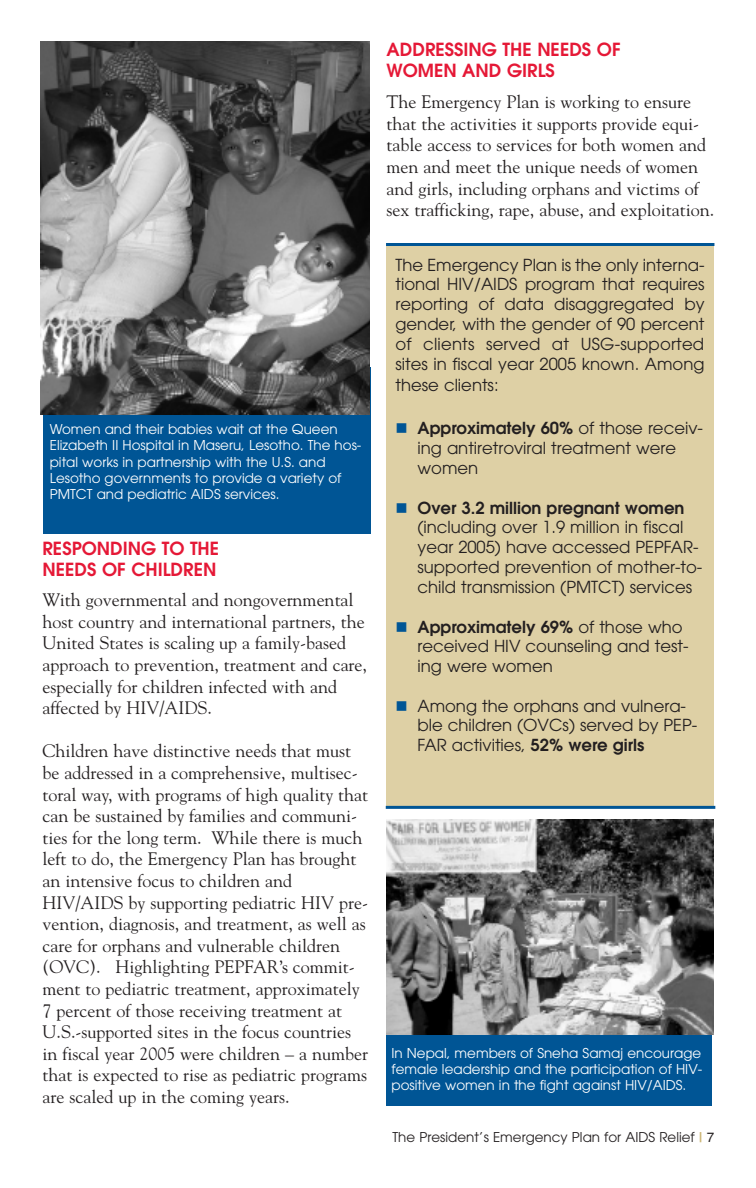
<style>
.page{position:relative;width:756px;height:1188px;background:#fff}
.page>*{position:absolute;margin:0;border:0;box-sizing:border-box;transform-origin:0 0}
.t1{font:18px/21.6px "Goudy";color:#231f20}
.t2{font:600 18px/21.6px "Avant Garde";color:#e51836}
.t3{font:16.5px/20px "Avant Garde";color:#231f20}
.t4{font:13.5px/16.2px "Avant Garde";color:#fff}
.t5{font:13.5px "Avant Garde";color:#231f20}
.s1{color:#005595}
.s2{font-weight:600}
.s3{font-family:"Helvetica";font-weight:700;color:#ccb576}
.s4{font-family:"Helvetica"}
</style>
<div class="page">
<div style="left:43px;top:367px;width:328px;height:166px;background:#005595"></div>
<div style="left:386px;top:995px;width:326px;height:110px;background:#005595"></div>
<img style="left:40px;top:41px;width:330px;height:374px">
<div style="left:386px;top:246px;width:328px;height:561px;background:#ded0a5"></div>
<hr style="left:386px;top:806px;width:329px;height:3px;background:#005595">
<hr style="left:386px;top:243px;width:328px;height:3px;background:#005595">
<img style="left:386px;top:820px;width:328px;height:214px">
<p class="t4" style="left:50px;top:422px;width:313px">Women and their babies wait at the Queen Elizabeth II Hospital in Maseru, Lesotho. The hos&shy;pital works in partnership with the U.S. and Lesotho governments to provide a variety of PMTCT and pediatric AIDS services.</p>
<p class="t2" style="left:43px;top:539px;width:178px">RESPONDING TO THE<br>NEEDS OF CHILDREN</p>
<p class="t1" style="left:43px;top:589px;width:326px">With governmental and nongovernmental host country and international partners, the United States is scaling up a family-based approach to prevention, treatment and care, especially for children infected with and affected by HIV/AIDS.</p>
<p class="t1" style="left:43px;top:740px;width:327px">Children have distinctive needs that must be addressed in a comprehensive, multisec&shy;toral way, with programs of high quality that can be sustained by families and communi&shy;ties for the long term. While there is much left to do, the Emergency Plan has brought an intensive focus to children and HIV/AIDS by supporting pediatric HIV pre&shy;vention, diagnosis, and treatment, as well as care for orphans and vulnerable children (OVC). Highlighting PEPFAR’s commit&shy;ment to pediatric treatment, approximately 7 percent of those receiving treatment at U.S.-supported sites in the focus countries in fiscal year 2005 were children – a number that is expected to rise as pediatric programs are scaled up in the coming years.</p>
<p class="t2" style="left:387px;top:40px;width:236px">ADDRESSING THE NEEDS OF<br>WOMEN AND GIRLS</p>
<p class="t1" style="left:387px;top:91px;width:329px">The Emergency Plan is working to ensure that the activities it supports provide equi&shy;table access to services for both women and men and meet the unique needs of women and girls, including orphans and victims of sex trafficking, rape, abuse, and exploitation.</p>
<p class="t3" style="left:395px;top:256px;width:311px;text-align:justify">The Emergency Plan is the only interna&shy;tional HIV/AIDS program that requires reporting of data disaggregated by gender, with the gender of 90 percent of clients served at USG-supported sites in fiscal year 2005 known. Among these clients:</p>
<p class="t3" style="left:417px;top:419px;width:287px;text-indent:-22px"><span class="s1">■</span> <span class="s2">Approximately 60%</span> of those receiv&shy;ing antiretroviral treatment were women</p>
<p class="t3" style="left:417px;top:500px;width:286px;text-indent:-22px"><span class="s1">■</span> <span class="s2">Over 3.2 million pregnant women </span>(including over 1.9 million in fiscal year 2005) have accessed PEPFAR&shy;supported prevention of mother-to&shy;child transmission (PMTCT) services</p>
<p class="t3" style="left:417px;top:619px;width:273px;line-height:19.5px;text-indent:-22px"><span class="s1">■</span> <span class="s2">Approximately 69%</span> of those who received HIV counseling and test&shy;ing were women</p>
<p class="t3" style="left:417px;top:698px;width:281px;line-height:19.5px;text-indent:-22px"><span class="s1">■</span> Among the orphans and vulnera&shy;ble children (OVCs) served by PEP-<br>FAR activities, <span class="s2">52% were girls</span></p>
<p class="t4" style="left:392px;top:1046px;width:312px;text-align:justify">In Nepal, members of Sneha Samaj encourage female leadership and the participation of HIV&shy;positive women in the fight against HIV/AIDS.</p>
<p class="t5" style="left:393px;top:1132px;width:323px">The President’s Emergency Plan for AIDS Relief <span class="s3">|</span> <span class="s4">7</span></p>
</div>
